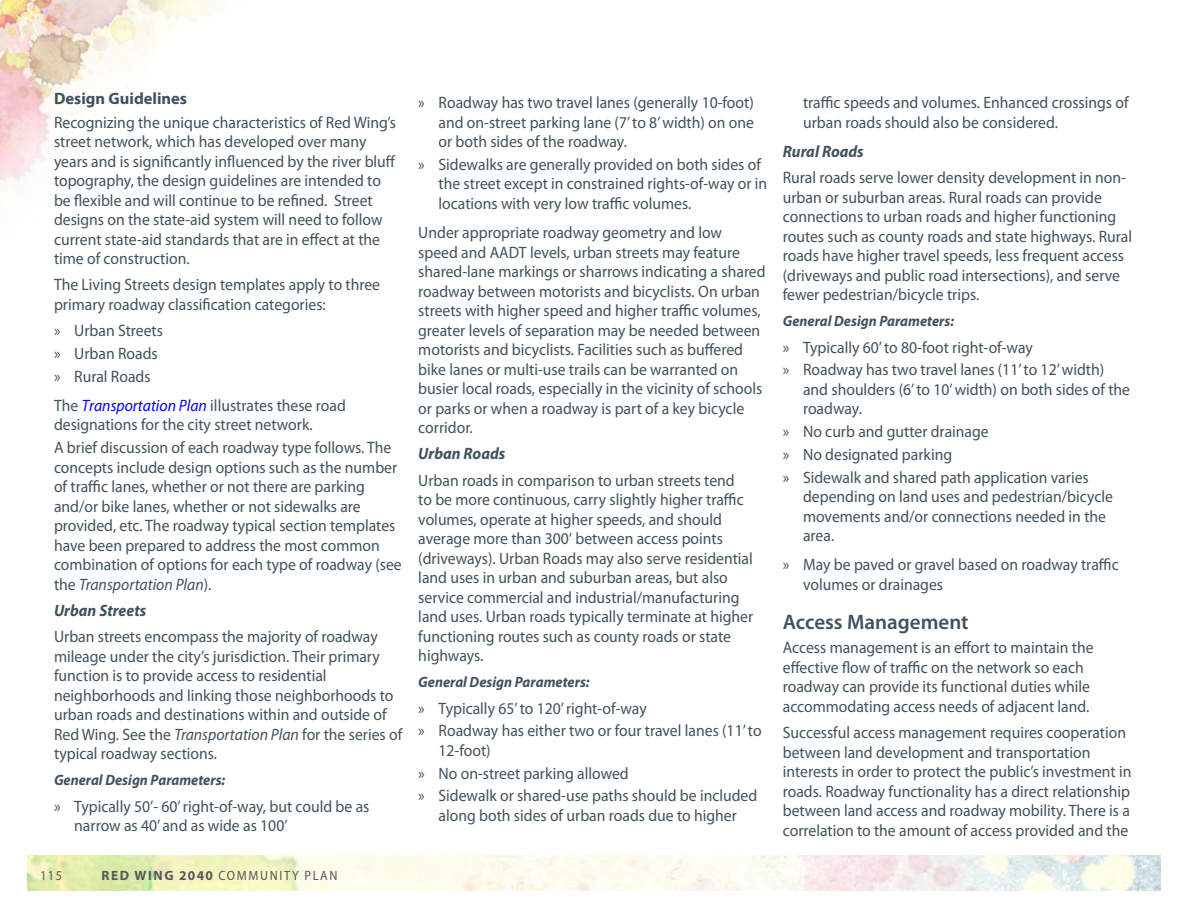
<style>
.page{position:relative;width:1188px;height:918px;background:#fff}
.page>*{position:absolute;margin:0;border:0;box-sizing:border-box;transform-origin:0 0}
.t1{font:600 21px "Myriad Pro";color:#40525e}
.t2{font:16.5px/19.5px "Myriad Pro";color:#40525e;scale:.95 1}
.t3{font:italic 700 16.5px "Myriad Pro";color:#40525e;scale:.95 1}
.t4{font:700 16.5px "Myriad Pro";color:#40525e}
.t5{font:italic 700 15px "Myriad Pro";color:#40525e;scale:.95 1}
.t6{font:semi-condensed 13.5px "Myriad Pro";letter-spacing:.12em;color:#57585a}
.s1{font-style:italic;color:#00f}
.s2{font-style:italic}
.s3{font-weight:700;font-stretch:normal}
</style>
<div class="page">
<img style="left:28px;top:856px;width:1132px;height:34px">
<img style="left:0;top:0;width:221px;height:192px">
<p class="t4" style="left:54px;top:87px;width:135px">Design Guidelines</p>
<p class="t2" style="left:54px;top:112px;width:361px">Recognizing the unique characteristics of Red Wing’s street network, which has developed over many years and is significantly influenced by the river bluff topography, the design guidelines are intended to be flexible and will continue to be refined. Street designs on the state-aid system will need to follow current state-aid standards that are in effect at the time of construction.</p>
<p class="t2" style="left:54px;top:275px;width:345px">The Living Streets design templates apply to three primary roadway classification categories:</p>
<p class="t2" style="left:54px;top:319px;width:116px;line-height:22.8px">» Urban Streets » Urban Roads » Rural Roads</p>
<p class="t2" style="left:54px;top:395px;width:309px">The <span class="s1">Transportation Plan</span> illustrates these road designations for the city street network.</p>
<p class="t2" style="left:54px;top:438px;width:368px">A brief discussion of each roadway type follows. The concepts include design options such as the number of traffic lanes, whether or not there are parking and/or bike lanes, whether or not sidewalks are provided, etc. The roadway typical section templates have been prepared to address the most common combination of options for each type of roadway (see the <span class="s2">Transportation Plan</span>).</p>
<p class="t3" style="left:54px;top:600px;width:99px">Urban Streets</p>
<p class="t2" style="left:54px;top:627px;width:368px">Urban streets encompass the majority of roadway mileage under the city’s jurisdiction. Their primary function is to provide access to residential neighborhoods and linking those neighborhoods to urban roads and destinations within and outside of Red Wing. See the <span class="s2">Transportation Plan</span> for the series of typical roadway sections.</p>
<p class="t5" style="left:54px;top:771px;width:182px">General Design Parameters:</p>
<p class="t2" style="left:74px;top:796px;width:312px;text-indent:-20px">» Typically 50’- 60’ right-of-way, but could be as narrow as 40’ and as wide as 100’</p>
<p class="t2" style="left:439px;top:93px;width:334px;text-align:justify;text-indent:-20px">» Roadway has two travel lanes (generally 10-foot) and on-street parking lane (7’ to 8’ width) on one or both sides of the roadway.</p>
<p class="t2" style="left:439px;top:154px;width:347px;text-indent:-20px">» Sidewalks are generally provided on both sides of the street except in constrained rights-of-way or in locations with very low traffic volumes.</p>
<p class="t2" style="left:418px;top:223px;width:367px">Under appropriate roadway geometry and low speed and AADT levels, urban streets may feature shared-lane markings or sharrows indicating a shared roadway between motorists and bicyclists. On urban streets with higher speed and higher traffic volumes, greater levels of separation may be needed between motorists and bicyclists. Facilities such as buffered bike lanes or multi-use trails can be warranted on busier local roads, especially in the vicinity of schools or parks or when a roadway is part of a key bicycle corridor.</p>
<p class="t3" style="left:418px;top:443px;width:93px">Urban Roads</p>
<p class="t2" style="left:418px;top:470px;width:354px">Urban roads in comparison to urban streets tend<br>to be more continuous, carry slightly higher traffic volumes, operate at higher speeds, and should average more than 300‘ between access points (driveways). Urban Roads may also serve residential land uses in urban and suburban areas, but also service commercial and industrial/manufacturing land uses. Urban roads typically terminate at higher functioning routes such as county roads or state highways.</p>
<p class="t5" style="left:418px;top:673px;width:182px">General Design Parameters:</p>
<p class="t2" style="left:418px;top:696px;width:363px;line-height:22.8px">» Typically 65’ to 120’ right-of-way<br>» Roadway has either two or four travel lanes (11’ to</p>
<p class="t2" style="left:418px;top:739px;width:358px;line-height:22.8px;text-indent:20px">12-foot)<br>» No on-street parking allowed<br>» Sidewalk or shared-use paths should be included</p>
<p class="t2" style="left:439px;top:805px;width:315px">along both sides of urban roads due to higher</p>
<p class="t6" style="left:40px;top:867px;width:23px">115</p>
<p class="t6" style="left:101px;top:867px;width:238px"><span class="s3">Red Wing 2040</span> COMMUNITY PLAN</p>
<p class="t2" style="left:803px;top:93px;width:344px">traffic speeds and volumes. Enhanced crossings of urban roads should also be considered.</p>
<p class="t3" style="left:783px;top:141px;width:87px">Rural Roads</p>
<p class="t2" style="left:783px;top:168px;width:369px">Rural roads serve lower density development in non&shy;urban or suburban areas. Rural roads can provide connections to urban roads and higher functioning routes such as county roads and state highways. Rural roads have higher travel speeds, less frequent access (driveways and public road intersections), and serve fewer pedestrian/bicycle trips.</p>
<p class="t5" style="left:783px;top:312px;width:182px">General Design Parameters:</p>
<p class="t2" style="left:783px;top:335px;width:340px;line-height:22.8px">» Typically 60’ to 80-foot right-of-way<br>» Roadway has two travel lanes (11’ to 12’ width)</p>
<p class="t2" style="left:803px;top:379px;width:346px">and shoulders (6’ to 10’ width) on both sides of the roadway.</p>
<p class="t2" style="left:783px;top:420px;width:324px;line-height:22.8px">» No curb and gutter drainage<br>» No designated parking<br>» Sidewalk and shared path application varies</p>
<p class="t2" style="left:803px;top:487px;width:328px">depending on land uses and pedestrian/bicycle movements and/or connections needed in the area.</p>
<p class="t2" style="left:803px;top:555px;width:334px;text-indent:-20px">» May be paved or gravel based on roadway traffic volumes or drainages</p>
<p class="t1" style="left:783px;top:609px;width:187px">Access Management</p>
<p class="t2" style="left:783px;top:638px;width:329px">Access management is an effort to maintain the effective flow of traffic on the network so each roadway can provide its functional duties while accommodating access needs of adjacent land.</p>
<p class="t2" style="left:783px;top:723px;width:369px">Successful access management requires cooperation between land development and transportation interests in order to protect the public’s investment in roads. Roadway functionality has a direct relationship between land access and roadway mobility. There is a correlation to the amount of access provided and the</p>
</div>
